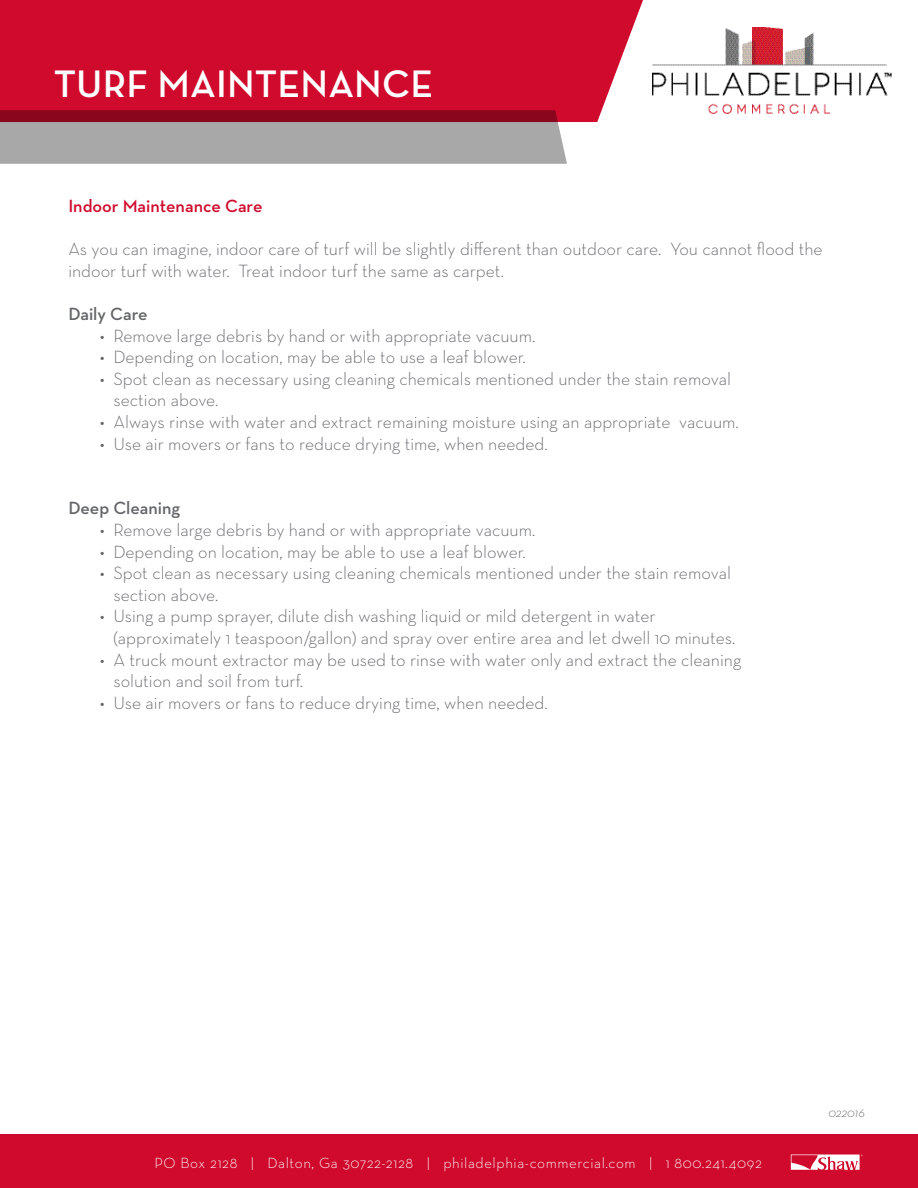
<style>
.page{position:relative;width:918px;height:1188px;background:#fff}
.page>*{position:absolute;margin:0;border:0;box-sizing:border-box;transform-origin:0 0}
.t1{font:700 39px "Neutraface Display";letter-spacing:.02em;color:#fff}
.t2{font:300 18px/21.6px "Neutraface Text";color:#646569}
.t3{font:600 18px "Neutraface Text";color:#d00a2c}
.t4{font:600 18px "Neutraface Text";color:#646569}
.t5{font:300 15px "Neutraface Text";letter-spacing:.04em;color:#fff}
.t6{font:italic 300 12.75px "Neutraface Text";color:#646569}
</style>
<div class="page">
<div style="left:0;top:1134px;width:918px;height:54px;background:#d00a2c"></div>
<svg style="left:791px;top:1155px;width:72px;height:15px"></svg>
<div style="left:0;top:0;width:643px;height:122px;background:#d00a2c"></div>
<svg style="left:0;top:110px;width:567px;height:54px"></svg>
<img style="left:653px;top:27px;width:238px;height:87px">
<h1 class="t1" style="left:54px;top:62px;width:381px">TURF MAINTENANCE</h1>
<p class="t3" style="left:68px;top:195px;width:196px">Indoor Maintenance Care</p>
<p class="t2" style="left:68px;top:238px;width:756px">As you can imagine, indoor care of turf will be slightly different than outdoor care. You cannot flood the indoor turf with water. Treat indoor turf the same as carpet.</p>
<p class="t4" style="left:68px;top:303px;width:81px">Daily Care</p>
<p class="t2" style="left:100px;top:324px;width:437px">• Remove large debris by hand or with appropriate vacuum.</p>
<p class="t2" style="left:100px;top:346px;width:427px">• Depending on location, may be able to use a leaf blower.</p>
<p class="t2" style="left:113px;top:368px;width:619px;text-indent:-14px">• Spot clean as necessary using cleaning chemicals mentioned under the stain removal section above.</p>
<p class="t2" style="left:100px;top:411px;width:640px">• Always rinse with water and extract remaining moisture using an appropriate vacuum.</p>
<p class="t2" style="left:100px;top:432px;width:449px">• Use air movers or fans to reduce drying time, when needed.</p>
<p class="t4" style="left:68px;top:497px;width:113px">Deep Cleaning</p>
<p class="t2" style="left:100px;top:519px;width:437px">• Remove large debris by hand or with appropriate vacuum.</p>
<p class="t2" style="left:100px;top:540px;width:427px">• Depending on location, may be able to use a leaf blower.</p>
<p class="t2" style="left:113px;top:562px;width:619px;text-indent:-14px">• Spot clean as necessary using cleaning chemicals mentioned under the stain removal section above.</p>
<p class="t2" style="left:113px;top:605px;width:623px;text-indent:-14px">• Using a pump sprayer, dilute dish washing liquid or mild detergent in water (approximately 1 teaspoon/gallon) and spray over entire area and let dwell 10 minutes.</p>
<p class="t2" style="left:113px;top:648px;width:629px;text-indent:-14px">• A truck mount extractor may be used to rinse with water only and extract the cleaning solution and soil from turf.</p>
<p class="t2" style="left:100px;top:692px;width:449px">• Use air movers or fans to reduce drying time, when needed.</p>
<p class="t5" style="left:154px;top:1153px;width:609px">PO Box 2128 | Dalton, Ga 30722-2128 | philadelphia-commercial.com | 1 800.241.4092</p>
<p class="t6" style="left:829px;top:1105px;width:38px">022016</p>
</div>
